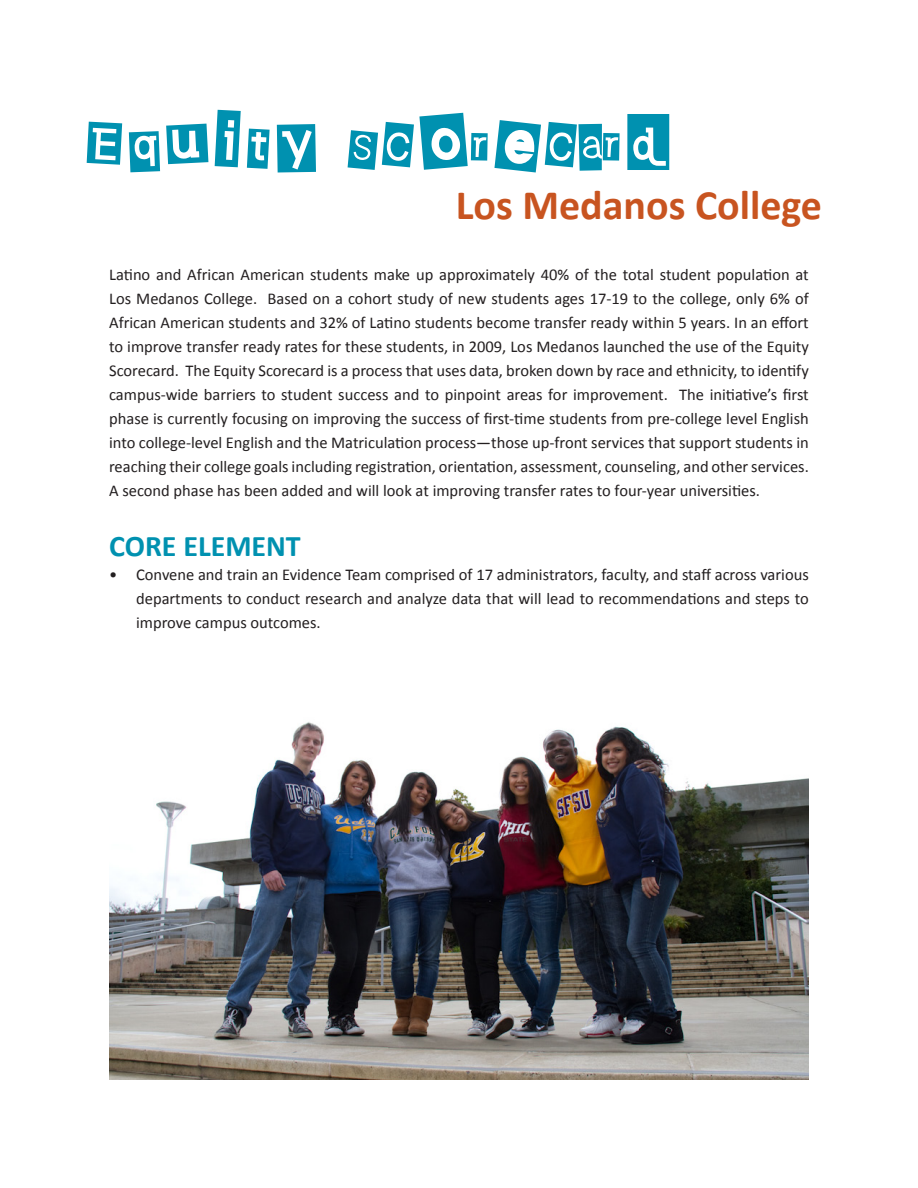
<style>
.page{position:relative;width:918px;height:1188px;background:#fff}
.page>*{position:absolute;margin:0;border:0;box-sizing:border-box;transform-origin:0 0}
.t1{font:78px "Earwig Factory";color:#0091b0}
.t2{font:700 42px "Calibri";color:#c85420}
.t3{font:700 30px "Calibri";color:#0091b0}
.t4{font:16.5px/24px "Calibri";color:#231f20;text-align:justify}
</style>
<div class="page">
<img style="left:109px;top:722px;width:700px;height:358px">
<p class="t1" style="left:83px;top:96px;width:593px">EQUITY SCORECARD</p>
<p class="t2" style="left:456px;top:179px;width:368px">Los Medanos College</p>
<p class="t4" style="left:109px;top:262px;width:701px">Latino and African American students make up approximately 40% of the total student population at Los Medanos College. Based on a cohort study of new students ages 17-19 to the college, only 6% of African American students and 32% of Latino students become transfer ready within 5 years. In an effort to improve transfer ready rates for these students, in 2009, Los Medanos launched the use of the Equity Scorecard. The Equity Scorecard is a process that uses data, broken down by race and ethnicity, to identify campus-wide barriers to student success and to pinpoint areas for improvement. The initiative’s first phase is currently focusing on improving the success of first-time students from pre-college level English into college-level English and the Matriculation process—those up-front services that support students in reaching their college goals including registration, orientation, assessment, counseling, and other services.<br>A second phase has been added and will look at improving transfer rates to four-year universities.</p>
<p class="t3" style="left:109px;top:528px;width:193px">CORE ELEMENT</p>
<p class="t4" style="left:136px;top:562px;width:674px;text-indent:-27px">• Convene and train an Evidence Team comprised of 17 administrators, faculty, and staff across various departments to conduct research and analyze data that will lead to recommendations and steps to improve campus outcomes.</p>
</div>
